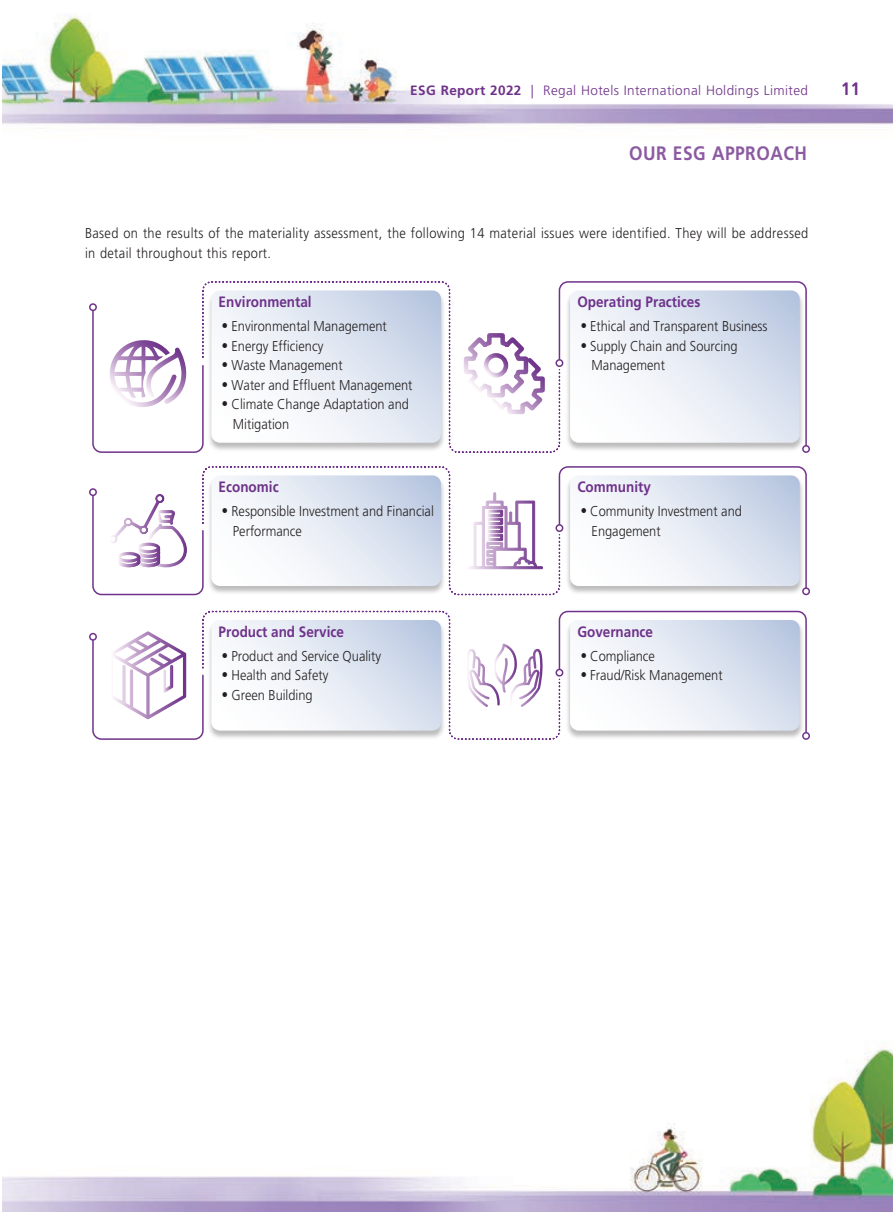
<style>
.page{position:relative;width:893px;height:1212px;background:#fff}
.page>*{position:absolute;margin:0;border:0;box-sizing:border-box;transform-origin:0 0}
.副主標題{font:700 19.5px "Frutiger LT Std";letter-spacing:.03em;color:#8c5aa1;scale:.89 1}
.t1{font:700 18px "Frutiger LT Std";color:#6e328a;scale:.9 1}
.t2{font:700 15px "Frutiger LT Std";color:#6e328a;scale:.9 1}
._1__內文{font:300 14.25px/19.5px "Frutiger LT Std";color:#231f20;scale:.9 1}
._1__內文-2{font:300 14.25px/19.5px "Frutiger LT Std";letter-spacing:.03em;color:#231f20;scale:.9 1}
.t3{font:300 13.5px "Frutiger LT Std";letter-spacing:.03em;color:#6e328a}
.s1{font-weight:700}
.s2{font-family:"M Hei HK"}
</style>
<div class="page">
<img style="left:2px;top:14px;width:891px;height:1198px">
<svg style="left:201px;top:280px;width:360px;height:174px"></svg>
<div style="left:89px;top:303px;width:8px;height:8px;border:2px solid #6e328a;border-radius:50%"></div>
<div style="left:555px;top:359px;width:8px;height:8px;border:2px solid #6e328a;border-radius:50%"></div>
<div style="left:802px;top:445px;width:8px;height:8px;border:2px solid #6e328a;border-radius:50%"></div>
<svg style="left:201px;top:465px;width:360px;height:131px"></svg>
<div style="left:89px;top:488px;width:8px;height:8px;border:2px solid #6e328a;border-radius:50%"></div>
<div style="left:555px;top:524px;width:8px;height:8px;border:2px solid #6e328a;border-radius:50%"></div>
<div style="left:802px;top:587px;width:8px;height:8px;border:2px solid #6e328a;border-radius:50%"></div>
<svg style="left:201px;top:610px;width:360px;height:130px"></svg>
<div style="left:89px;top:633px;width:8px;height:8px;border:2px solid #6e328a;border-radius:50%"></div>
<div style="left:555px;top:669px;width:8px;height:7px;border:2px solid #6e328a;border-radius:50%"></div>
<div style="left:802px;top:732px;width:8px;height:8px;border:2px solid #6e328a;border-radius:50%"></div>
<svg style="left:558px;top:280px;width:251px;height:172px"></svg>
<img style="left:564px;top:594px;width:242px;height:3px">
<svg style="left:558px;top:465px;width:251px;height:129px"></svg>
<svg style="left:558px;top:610px;width:251px;height:129px"></svg>
<img style="left:205px;top:288px;width:243px;height:166px">
<svg style="left:211px;top:290px;width:230px;height:153px"></svg>
<img style="left:205px;top:473px;width:243px;height:124px">
<svg style="left:211px;top:475px;width:230px;height:111px"></svg>
<img style="left:205px;top:618px;width:243px;height:123px">
<svg style="left:211px;top:620px;width:230px;height:110px"></svg>
<svg style="left:90px;top:304px;width:114px;height:150px"></svg>
<svg style="left:462px;top:331px;width:85px;height:85px"></svg>
<div style="left:484px;top:353px;width:24px;height:25px;border:4px solid #fff;border-radius:50%"></div>
<svg style="left:90px;top:489px;width:114px;height:107px"></svg>
<svg style="left:466px;top:492px;width:77px;height:77px"></svg>
<svg style="left:91px;top:631px;width:113px;height:109px"></svg>
<svg style="left:465px;top:644px;width:78px;height:63px"></svg>
<p class="t3" style="left:410px;top:83px;width:399px"><span class="s1">ESG Report 2022</span> | Regal Hotels International Holdings Limited</p>
<p class="t1" style="left:841px;top:78px;width:22px">11</p>
<p class="副主標題" style="left:629px;top:141px;width:201px">OUR ESG APPROACH</p>
<p class="_1__內文-2" style="left:85px;top:224px;width:805px">Based on the results of the materiality assessment, the following 14 material issues were identified. They will be addressed in detail throughout this report.</p>
<p class="t2" style="left:577px;top:293px;width:138px">Operating Practices</p>
<p class="_1__內文" style="left:577px;top:317px;width:213px"><span class="s2">‧</span>Ethical and Transparent Business</p>
<p class="_1__內文" style="left:577px;top:336px;width:180px"><span class="s2">‧</span>Supply Chain and Sourcing</p>
<p class="_1__內文" style="left:592px;top:356px;width:83px">Management</p>
<p class="t2" style="left:219px;top:293px;width:105px">Environmental</p>
<p class="_1__內文" style="left:219px;top:317px;width:188px"><span class="s2">‧</span>Environmental Management</p>
<p class="_1__內文" style="left:219px;top:336px;width:118px"><span class="s2">‧</span>Energy Efficiency</p>
<p class="_1__內文" style="left:219px;top:356px;width:139px"><span class="s2">‧</span>Waste Management</p>
<p class="_1__內文" style="left:219px;top:375px;width:217px"><span class="s2">‧</span>Water and Effluent Management</p>
<p class="_1__內文" style="left:219px;top:395px;width:213px"><span class="s2">‧</span>Climate Change Adaptation and</p>
<p class="_1__內文" style="left:233px;top:414px;width:64px">Mitigation</p>
<p class="t2" style="left:219px;top:478px;width:68px">Economic</p>
<p class="_1__內文" style="left:233px;top:502px;width:225px;text-indent:-14px"><span class="s2">‧</span>Responsible Investment and Financial<br>Performance</p>
<p class="t2" style="left:219px;top:623px;width:141px">Product and Service</p>
<p class="_1__內文" style="left:219px;top:646px;width:182px"><span class="s2">‧</span>Product and Service Quality <span class="s2">‧</span>Health and Safety<br><span class="s2">‧</span>Green Building</p>
<p class="t2" style="left:577px;top:478px;width:83px">Community</p>
<p class="_1__內文" style="left:592px;top:502px;width:169px;text-indent:-14px"><span class="s2">‧</span>Community Investment and<br>Engagement</p>
<p class="t2" style="left:577px;top:623px;width:86px">Governance</p>
<p class="_1__內文" style="left:577px;top:646px;width:163px"><span class="s2">‧</span>Compliance <span class="s2">‧</span>Fraud/Risk Management</p>
</div>
